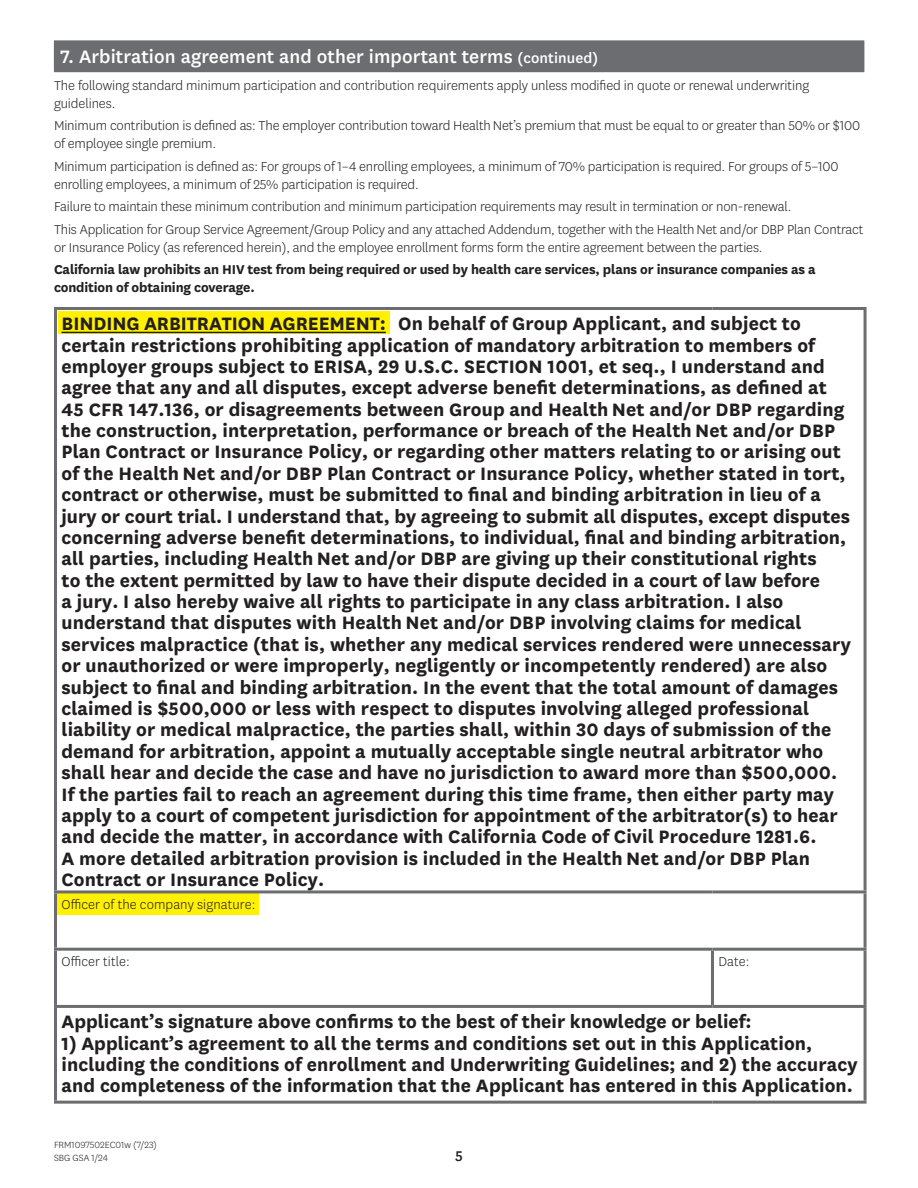
<style>
.page{position:relative;width:918px;height:1188px;background:#fff}
.page>*{position:absolute;margin:0;border:0;box-sizing:border-box;transform-origin:0 0}
.t1{font:700 21px/21.5px "Centene Sans";letter-spacing:.005em;color:#231f20}
.t2{font:500 21px "Centene Sans";letter-spacing:.005em;color:#fff}
.t3{font:500 16.5px "Centene Sans";color:#231f20}
.t4{font:300 15px/18px "Centene Sans";letter-spacing:-.01em;color:#231f20}
.t5{font:700 15px/18px "Centene Sans";letter-spacing:-.01em;color:#231f20}
.t6{font:300 10.5px/13.5px "Centene Sans";color:#231f20}
.s1{font-size:16.5px}
</style>
<div class="page">
<div style="left:57px;top:893px;width:202px;height:22px;background:#fff101"></div>
<div style="left:58px;top:312px;width:332px;height:22px;background:#fff101"></div>
<hr style="left:54px;top:307px;width:658px;height:3px;background:#6c6d70">
<hr style="left:54px;top:310px;width:3px;height:580px;background:#6c6d70">
<hr style="left:712px;top:307px;width:155px;height:3px;background:#6c6d70">
<hr style="left:864px;top:310px;width:3px;height:580px;background:#6c6d70">
<hr style="left:54px;top:1008px;width:3px;height:93px;background:#6c6d70">
<hr style="left:864px;top:1008px;width:3px;height:93px;background:#6c6d70">
<hr style="left:54px;top:1101px;width:658px;height:3px;background:#6c6d70">
<hr style="left:712px;top:1101px;width:155px;height:3px;background:#6c6d70">
<hr style="left:864px;top:951px;width:3px;height:54px;background:#6c6d70">
<hr style="left:712px;top:1005px;width:155px;height:3px;background:#6c6d70">
<hr style="left:54px;top:951px;width:3px;height:54px;background:#6c6d70">
<hr style="left:711px;top:951px;width:3px;height:54px;background:#6c6d70">
<hr style="left:54px;top:1005px;width:658px;height:3px;background:#6c6d70">
<hr style="left:54px;top:890px;width:658px;height:3px;background:#6c6d70">
<hr style="left:54px;top:893px;width:3px;height:55px;background:#6c6d70">
<hr style="left:712px;top:890px;width:155px;height:3px;background:#6c6d70">
<hr style="left:864px;top:893px;width:3px;height:55px;background:#6c6d70">
<hr style="left:54px;top:948px;width:658px;height:3px;background:#6c6d70">
<hr style="left:712px;top:948px;width:155px;height:3px;background:#6c6d70">
<hr style="left:62px;top:332px;width:324px;height:1px;background:#231f20">
<hr style="left:54px;top:40px;width:810px;height:1px;background:#6c6d70">
<hr style="left:864px;top:41px;width:1px;height:30px;background:#6c6d70">
<div style="left:54px;top:41px;width:810px;height:31px;background:#6c6d70"></div>
<p class="t2" style="left:60px;top:42px;width:539px">7. Arbitration agreement and other important terms <span class="s1">(continued)</span></p>
<p class="t4" style="left:54px;top:76px;width:757px">The following standard minimum participation and contribution requirements apply unless modified in quote or renewal underwriting guidelines.</p>
<p class="t4" style="left:54px;top:116px;width:808px">Minimum contribution is defined as: The employer contribution toward Health Net’s premium that must be equal to or greater than 50% or $100 of employee single premium.</p>
<p class="t4" style="left:54px;top:157px;width:786px">Minimum participation is defined as: For groups of 1–4 enrolling employees, a minimum of 70% participation is required. For groups of 5–100 enrolling employees, a minimum of 25% participation is required.</p>
<p class="t4" style="left:54px;top:197px;width:739px">Failure to maintain these minimum contribution and minimum participation requirements may result in termination or non-renewal.</p>
<p class="t4" style="left:54px;top:220px;width:811px">This Application for Group Service Agreement/Group Policy and any attached Addendum, together with the Health Net and/or DBP Plan Contract or Insurance Policy (as referenced herein), and the employee enrollment forms form the entire agreement between the parties.</p>
<p class="t5" style="left:54px;top:260px;width:763px">California law prohibits an HIV test from being required or used by health care services, plans or insurance companies as a condition of obtaining coverage.</p>
<p class="t1" style="left:62px;top:312px;width:791px">BINDING ARBITRATION AGREEMENT: On behalf of Group Applicant, and subject to certain restrictions prohibiting application of mandatory arbitration to members of employer groups subject to ERISA, 29 U.S.C. SECTION 1001, et seq., I understand and agree that any and all disputes, except adverse benefit determinations, as defined at 45 CFR 147.136, or disagreements between Group and Health Net and/or DBP regarding the construction, interpretation, performance or breach of the Health Net and/or DBP Plan Contract or Insurance Policy, or regarding other matters relating to or arising out of the Health Net and/or DBP Plan Contract or Insurance Policy, whether stated in tort, contract or otherwise, must be submitted to final and binding arbitration in lieu of a jury or court trial. I understand that, by agreeing to submit all disputes, except disputes concerning adverse benefit determinations, to individual, final and binding arbitration, all parties, including Health Net and/or DBP are giving up their constitutional rights<br>to the extent permitted by law to have their dispute decided in a court of law before<br>a jury. I also hereby waive all rights to participate in any class arbitration. I also understand that disputes with Health Net and/or DBP involving claims for medical services malpractice (that is, whether any medical services rendered were unnecessary or unauthorized or were improperly, negligently or incompetently rendered) are also subject to final and binding arbitration. In the event that the total amount of damages claimed is $500,000 or less with respect to disputes involving alleged professional liability or medical malpractice, the parties shall, within 30 days of submission of the demand for arbitration, appoint a mutually acceptable single neutral arbitrator who shall hear and decide the case and have no jurisdiction to award more than $500,000.<br>If the parties fail to reach an agreement during this time frame, then either party may apply to a court of competent jurisdiction for appointment of the arbitrator(s) to hear and decide the matter, in accordance with California Code of Civil Procedure 1281.6.<br>A more detailed arbitration provision is included in the Health Net and/or DBP Plan Contract or Insurance Policy.</p>
<p class="t4" style="left:62px;top:895px;width:195px">Officer of the company signature:</p>
<p class="t4" style="left:62px;top:952px;width:70px">Officer title:</p>
<p class="t4" style="left:718px;top:952px;width:32px">Date:</p>
<p class="t1" style="left:62px;top:1009px;width:692px">Applicant’s signature above confirms to the best of their knowledge or belief:</p>
<p class="t1" style="left:62px;top:1031px;width:798px">1) Applicant’s agreement to all the terms and conditions set out in this Application, including the conditions of enrollment and Underwriting Guidelines; and 2) the accuracy and completeness of the information that the Applicant has entered in this Application.</p>
<p class="t6" style="left:54px;top:1137px;width:104px">FRM1097502EC01w (7/23)<br>SBG GSA 1/24</p>
<p class="t3" style="left:455px;top:1145px;width:9px">5</p>
</div>
